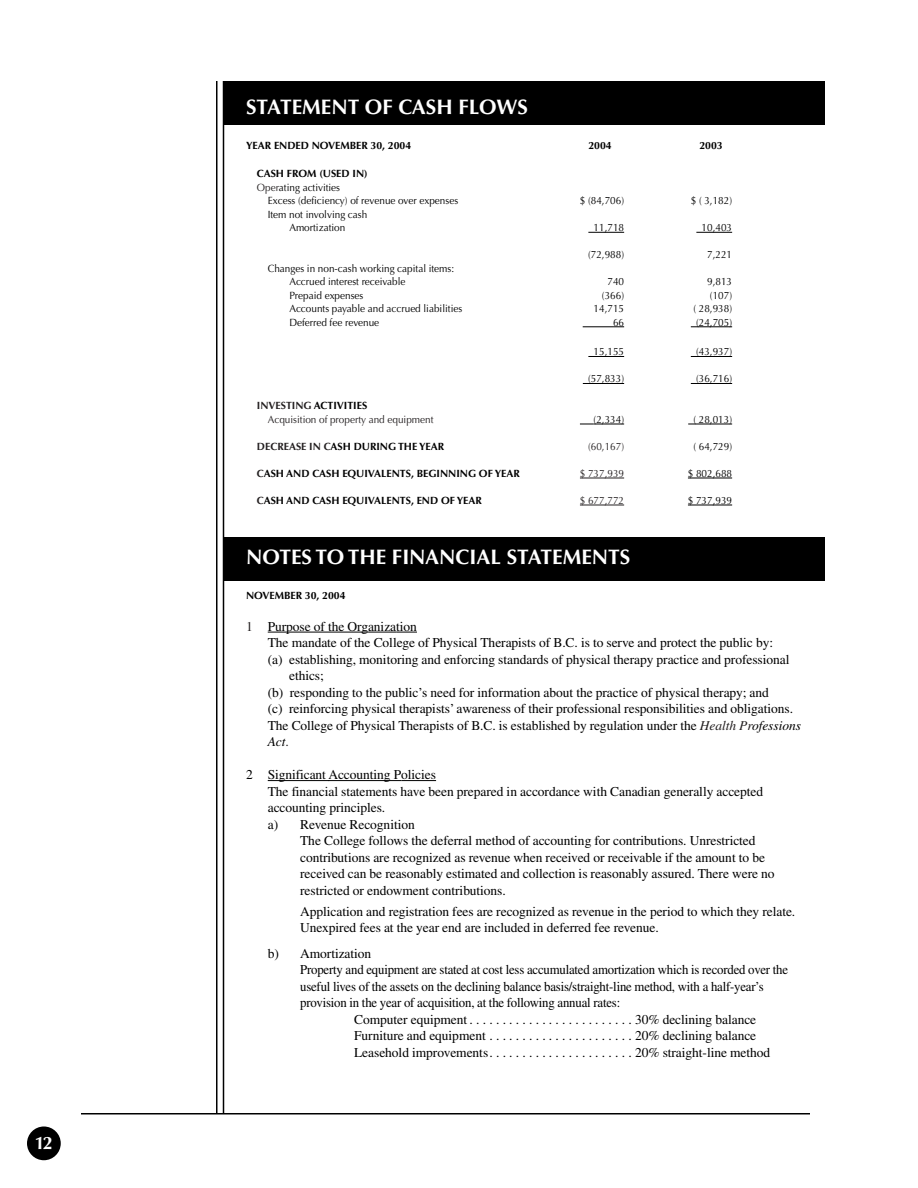
<style>
.page{position:relative;width:918px;height:1188px;background:#fff}
.page>*{position:absolute;margin:0;border:0;box-sizing:border-box;transform-origin:0 0}
.t1{font:700 21px "Optima";color:#fff}
.t2{font:700 18px "Optima";color:#fff}
.t3{font:13.5px/16.5px "Times";letter-spacing:-.005em;color:#000}
.t4{font:13.5px "Times";letter-spacing:-.005em;color:#000;scale:.95 1}
.t5{font:italic 13.5px "Times";color:#000}
.t6{font:10.5px/13.5px "Optima";color:#000;text-align:center;scale:.95 1}
.t7{font:700 10.5px/13.5px "Optima";color:#000}
.t8{font:10.5px/13.5px "Optima";color:#231f20;scale:.95 1}
.s1{font-weight:400;color:#231f20}
.s2{font-weight:400}
.s3{font-weight:700}
.s4{font-weight:700;color:#000}
.s5{color:#231f20}
.s6{font-style:italic;color:#231f20}
.s7{font-style:italic}
.s8{font-style:normal;color:#231f20}
</style>
<div class="page">
<div style="left:27px;top:1126px;width:34px;height:34px;background:#000;border-radius:50%"></div>
<hr style="left:81px;top:1113px;width:729px;height:1px;background:#000">
<hr style="left:216px;top:81px;width:2px;height:1033px;background:#000">
<hr style="left:223px;top:81px;width:1px;height:1033px;background:#000">
<div style="left:224px;top:81px;width:601px;height:44px;background:#000"></div>
<div style="left:224px;top:537px;width:601px;height:44px;background:#000"></div>
<hr style="left:588px;top:232px;width:36px;height:1px;background:#000">
<hr style="left:696px;top:232px;width:36px;height:1px;background:#000">
<hr style="left:583px;top:327px;width:30px;height:1px;background:#000">
<hr style="left:691px;top:327px;width:41px;height:1px;background:#000">
<hr style="left:588px;top:356px;width:36px;height:1px;background:#000">
<hr style="left:691px;top:356px;width:41px;height:1px;background:#000">
<hr style="left:583px;top:383px;width:41px;height:1px;background:#000">
<hr style="left:691px;top:383px;width:41px;height:1px;background:#000">
<svg style="left:580px;top:424px;width:14px;height:1px"></svg>
<hr style="left:594px;top:424px;width:30px;height:1px;background:#000">
<hr style="left:688px;top:424px;width:44px;height:1px;background:#000">
<hr style="left:580px;top:478px;width:44px;height:1px;background:#231f20">
<hr style="left:688px;top:478px;width:44px;height:1px;background:#000">
<hr style="left:580px;top:505px;width:44px;height:1px;background:#231f20">
<hr style="left:688px;top:505px;width:44px;height:1px;background:#000">
<svg style="left:268px;top:632px;width:18px;height:1px"></svg>
<hr style="left:286px;top:632px;width:76px;height:1px;background:#000">
<svg style="left:361px;top:632px;width:56px;height:1px"></svg>
<hr style="left:268px;top:780px;width:32px;height:1px;background:#000">
<svg style="left:300px;top:780px;width:28px;height:1px"></svg>
<hr style="left:328px;top:780px;width:73px;height:1px;background:#000">
<hr style="left:401px;top:780px;width:35px;height:1px;background:#000">
<h2 class="t2" style="left:35px;top:1136px;width:20px">12</h2>
<h1 class="t1" style="left:246px;top:98px;width:283px">STATEMENT OF CASH FLOWS</h1>
<p class="t7" style="left:246px;top:139px;width:167px">YEAR ENDED NOVEMBER 30, 2004</p>
<p class="t7" style="left:588px;top:139px;width:25px">2004</p>
<p class="t7" style="left:699px;top:139px;width:25px">2003</p>
<p class="t7" style="left:257px;top:168px;width:112px">CASH FROM (USED IN)<br><span class="s1">Oper</span><span class="s2">ating activities</span></p>
<p class="t6" style="left:268px;top:195px;width:202px">Excess (deficiency) of revenue over expenses</p>
<p class="t6" style="left:580px;top:195px;width:48px">$ (84,706)</p>
<p class="t6" style="left:691px;top:195px;width:45px">$ ( 3,182)</p>
<p class="t6" style="left:268px;top:208px;width:106px">Item not involving cash<br>Amortization</p>
<p class="t6" style="left:594px;top:222px;width:34px">11,718</p>
<p class="t6" style="left:702px;top:222px;width:34px">10,403</p>
<p class="t6" style="left:588px;top:249px;width:39px">(72,988)</p>
<p class="t6" style="left:707px;top:249px;width:28px">7,221</p>
<p class="t6" style="left:289px;top:262px;width:175px;text-align:left;text-indent:-22px">Changes in non-cash working capital items:<br>Accrued interest receivable</p>
<p class="t6" style="left:608px;top:276px;width:19px">740</p>
<p class="t6" style="left:707px;top:276px;width:28px">9,813</p>
<p class="t6" style="left:289px;top:289px;width:80px">Prepaid expenses</p>
<p class="t6" style="left:602px;top:289px;width:25px">(366)</p>
<p class="t6" style="left:710px;top:289px;width:25px">(107)</p>
<p class="t6" style="left:289px;top:303px;width:184px">Accounts payable and accrued liabilities</p>
<p class="t6" style="left:594px;top:303px;width:34px">14,715</p>
<p class="t6" style="left:693px;top:303px;width:42px">( 28,938)</p>
<p class="t6" style="left:289px;top:316px;width:96px">Deferred fee revenue</p>
<p class="t6" style="left:613px;top:316px;width:13px">66</p>
<p class="t6" style="left:696px;top:316px;width:39px">(24,705)</p>
<p class="t6" style="left:594px;top:346px;width:34px">15,155</p>
<p class="t6" style="left:696px;top:346px;width:39px">(43,937)</p>
<p class="t6" style="left:588px;top:373px;width:39px">(57,833)</p>
<p class="t6" style="left:696px;top:373px;width:39px">(36,716)</p>
<p class="t8" style="left:268px;top:400px;width:176px;text-indent:-11px"><span class="s3">INVESTING</span> <span class="s4">ACTIVITIES<br></span>Acquisition of property and equipment</p>
<p class="t6" style="left:594px;top:414px;width:34px">(2,334)</p>
<p class="t6" style="left:693px;top:414px;width:42px">( 28,013)</p>
<p class="t7" style="left:257px;top:441px;width:189px"><span class="s5">DECREASE IN C</span>ASH DURING THE YEAR</p>
<p class="t8" style="left:588px;top:441px;width:39px">(60,167)</p>
<p class="t6" style="left:693px;top:441px;width:42px">( 64,729)</p>
<p class="t7" style="left:257px;top:468px;width:264px"><span class="s5">C</span>ASH AND CASH EQUIVALENTS, BEGINNING OF YEAR</p>
<p class="t8" style="left:580px;top:468px;width:48px">$ 737,939</p>
<p class="t6" style="left:688px;top:468px;width:48px">$ 802,688</p>
<p class="t7" style="left:257px;top:495px;width:227px"><span class="s5">C</span>ASH AND CASH EQUIVALENTS, END OF YEAR</p>
<p class="t8" style="left:580px;top:495px;width:48px">$ 677,772</p>
<p class="t6" style="left:688px;top:495px;width:48px">$ 737,939</p>
<h1 class="t1" style="left:246px;top:548px;width:386px">NOTES TO THE FINANCIAL STATEMENTS</h1>
<p class="t7" style="left:246px;top:590px;width:101px">NOVEMBER 30, 2004</p>
<p class="t3" style="left:246px;top:619px;width:172px"><span class="s5">1</span> Purpose of the Organization</p>
<p class="t3" style="left:268px;top:636px;width:507px">The mandate of the College of Physical Therapists of B.C. is to serve and protect the public by:</p>
<p class="t3" style="left:268px;top:652px;width:523px">(a) establishing, monitoring and enforcing standards of physical therapy practice and professional</p>
<p class="t3" style="left:289px;top:669px;width:36px">ethics;</p>
<p class="t3" style="left:268px;top:685px;width:503px">(b) responding to the public’s need for information about the practice of physical therapy; and</p>
<p class="t3" style="left:268px;top:702px;width:527px">(c) reinforcing physical therapists’ awareness of their professional responsibilities and obligations.</p>
<p class="t3" style="left:268px;top:718px;width:535px">The College of Physical Therapists of B.C. is established by regulation under the <span class="s6">Health Pr</span><span class="s7">ofessions</span></p>
<p class="t5" style="left:268px;top:737px;width:23px">Act<span class="s8">.</span></p>
<p class="t3" style="left:268px;top:768px;width:497px;text-indent:-22px">2 Significant Accounting Policies<br>The financial statements have been prepared in accordance with Canadian generally accepted accounting principles.<br>a) Revenue Recognition</p>
<p class="t3" style="left:300px;top:834px;width:476px">The College follows the deferral method of accounting for contributions. Unrestricted contributions are recognized as revenue when received or receivable if the amount to be received can be reasonably estimated and collection is reasonably assured. There were no restricted or endowment contributions.</p>
<p class="t3" style="left:300px;top:904px;width:497px">Application and registration fees are recognized as revenue in the period to which they relate.<br>Unexpired fees at the year end are included in deferred fee revenue.</p>
<p class="t3" style="left:268px;top:946px;width:105px">b) Amortization</p>
<p class="t4" style="left:300px;top:965px;width:515px">Property and equipment are stated at cost less accumulated amortization which is recorded over the</p>
<p class="t4" style="left:300px;top:981px;width:490px">useful lives of the assets on the declining balance basis/straight-line method, with a half-year’s</p>
<p class="t4" style="left:300px;top:998px;width:338px">provision in the year of acquisition, at the following annual rates:</p>
<p class="t3" style="left:354px;top:1012px;width:404px">Computer equipment . . . . . . . . . . . . . . . . . . . . . . . . . 30% declining balance</p>
<p class="t3" style="left:354px;top:1029px;width:404px">Furniture and equipment . . . . . . . . . . . . . . . . . . . . . . 20% declining balance</p>
<p class="t3" style="left:354px;top:1045px;width:418px">Leasehold improvements. . . . . . . . . . . . . . . . . . . . . . 20% straight-line method</p>
</div>
